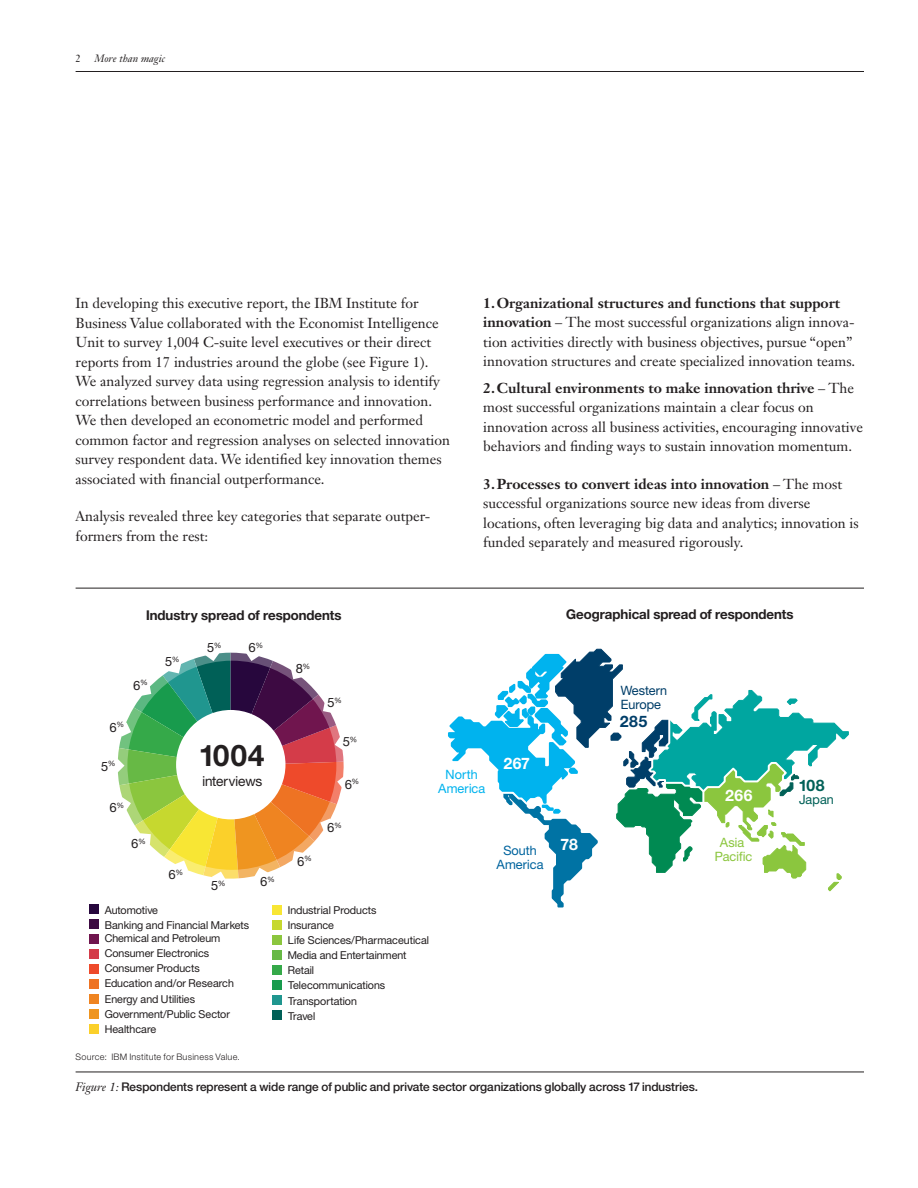
<style>
.page{position:relative;width:918px;height:1188px;background:#fff}
.page>*{position:absolute;margin:0;border:0;box-sizing:border-box;transform-origin:0 0}
.t1{font:29.7px "Helv Neue Boldfor IBM";color:#231f20}
.t2{font:15.9px "Helv Neue Boldfor IBM";color:#fff}
.t3{font:15.9px "Helv Neue Boldfor IBM";color:#003e69}
.t4{font:15.9px "Helv Neue Boldfor IBM";color:#006057}
._2C_body{font:14.25px/19.5px "Janson Text LT Std";color:#231f20}
.t5{font:13.95px "Helv Neue Romanfor IBM";color:#231f20}
.t6{font:13.5px "Helv Neue Boldfor IBM";color:#231f20}
.t7{font:12.9px "Helv Neue Romanfor IBM";color:#231f20}
.t8{font:12.9px/14px "Helv Neue Romanfor IBM";color:#003e69}
.t9{font:12.9px/14px "Helv Neue Romanfor IBM";color:#00b3ee;text-align:center}
.t10{font:12.9px/14px "Helv Neue Romanfor IBM";color:#00649e;text-align:center}
.t11{font:12.9px/14px "Helv Neue Romanfor IBM";color:#8bc63e;text-align:center}
.t12{font:12.9px "Helv Neue Romanfor IBM";color:#006057}
.t13{font:12px "Helv Neue Mediumfor IBM";color:#231f20}
.t14{font:10.95px/15.1px "Helv Neue Romanfor IBM";color:#231f20}
.t15{font:italic 10.5px "Janson Text LT Std";color:#231f20}
.t16{font:10.5px "Janson Text LT Std";color:#231f20}
.t17{font:9px "Helv Neue Lightfor IBM";letter-spacing:.025em;color:#231f20}
.t18{font:7.5px "Helv Neue Romanfor IBM";color:#231f20}
.s1{font-weight:700}
.s2{font-family:"Janson Text LT Std";font-style:italic}
</style>
<div class="page">
<hr style="left:76px;top:71px;width:788px;height:1px;background:#231f20">
<hr style="left:76px;top:588px;width:788px;height:1px;background:#231f20">
<hr style="left:76px;top:1072px;width:788px;height:1px;background:#231f20">
<div style="left:90px;top:904px;width:9px;height:10px;background:#27073d"></div>
<div style="left:90px;top:919px;width:9px;height:10px;background:#3d0a42"></div>
<div style="left:90px;top:934px;width:9px;height:10px;background:#70154e"></div>
<div style="left:90px;top:949px;width:9px;height:10px;background:#d43c49"></div>
<div style="left:90px;top:965px;width:9px;height:9px;background:#ee4a2b"></div>
<div style="left:90px;top:980px;width:9px;height:9px;background:#ee7323"></div>
<div style="left:90px;top:995px;width:9px;height:9px;background:#ef8421"></div>
<div style="left:90px;top:1010px;width:9px;height:9px;background:#ef9520"></div>
<div style="left:90px;top:1025px;width:9px;height:9px;background:#fbd02a"></div>
<div style="left:273px;top:905px;width:9px;height:9px;background:#f8e634"></div>
<div style="left:273px;top:995px;width:9px;height:10px;background:#20968f"></div>
<div style="left:273px;top:920px;width:9px;height:9px;background:#c6d82f"></div>
<div style="left:273px;top:935px;width:9px;height:9px;background:#8bc63e"></div>
<div style="left:273px;top:950px;width:9px;height:9px;background:#67b945"></div>
<div style="left:273px;top:965px;width:9px;height:9px;background:#35a949"></div>
<div style="left:273px;top:980px;width:9px;height:10px;background:#189b4d"></div>
<div style="left:273px;top:1010px;width:9px;height:10px;background:#006057"></div>
<svg style="left:448px;top:648px;width:401px;height:260px"></svg>
<svg style="left:118px;top:652px;width:226px;height:227px"></svg>
<p class="t16" style="left:76px;top:52px;width:7px">2</p>
<p class="t15" style="left:95px;top:52px;width:72px">More than magic</p>
<p class="_2C_body" style="left:76px;top:293px;width:376px">In developing this executive report, the IBM Institute for Business Value collaborated with the Economist Intelligence Unit to survey 1,004 C-suite level executives or their direct reports from 17 industries around the globe (see Figure 1).<br>We analyzed survey data using regression analysis to identify correlations between business performance and innovation.<br>We then developed an econometric model and performed common factor and regression analyses on selected innovation survey respondent data. We identified key innovation themes associated with financial outperformance.</p>
<p class="_2C_body" style="left:76px;top:507px;width:356px">Analysis revealed three key categories that separate outper&shy;formers from the rest:</p>
<p class="_2C_body" style="left:483px;top:293px;width:374px"><span class="s1">1.Organizational structures and functions that support innovation</span> – The most successful organizations align innova&shy;tion activities directly with business objectives, pursue “open” innovation structures and create specialized innovation teams.</p>
<p class="_2C_body" style="left:483px;top:378px;width:381px"><span class="s1">2.Cultural environments to make innovation thrive</span> – The most successful organizations maintain a clear focus on innovation across all business activities, encouraging innovative behaviors and finding ways to sustain innovation momentum.</p>
<p class="_2C_body" style="left:483px;top:474px;width:377px"><span class="s1">3.Processes to convert ideas into innovation</span> – The most successful organizations source new ideas from diverse locations, often leveraging big data and analytics; innovation is funded separately and measured rigorously.</p>
<p class="t6" style="left:146px;top:607px;width:197px">Industry spread of respondents</p>
<p class="t6" style="left:566px;top:606px;width:229px">Geographical spread of respondents</p>
<p class="t7" style="left:133px;top:677px;width:16px">6<sup>%</sup></p>
<p class="t7" style="left:109px;top:719px;width:16px">6<sup>%</sup></p>
<p class="t7" style="left:101px;top:758px;width:16px">5<sup>%</sup></p>
<p class="t7" style="left:109px;top:799px;width:16px">6<sup>%</sup></p>
<p class="t7" style="left:131px;top:836px;width:16px">6<sup>%</sup></p>
<p class="t7" style="left:165px;top:654px;width:16px">5<sup>%</sup></p>
<p class="t7" style="left:207px;top:639px;width:16px">5<sup>%</sup></p>
<p class="t7" style="left:249px;top:639px;width:16px">6<sup>%</sup></p>
<h1 class="t1" style="left:200px;top:737px;width:66px">1004</h1>
<p class="t5" style="left:202px;top:773px;width:61px">interviews</p>
<p class="t18" style="left:176px;top:867px;width:9px">%</p>
<p class="t7" style="left:169px;top:866px;width:9px">6</p>
<p class="t18" style="left:268px;top:874px;width:9px">%</p>
<p class="t7" style="left:260px;top:873px;width:9px">6</p>
<p class="t7" style="left:211px;top:878px;width:16px">5<sup>%</sup></p>
<p class="t14" style="left:105px;top:902px;width:146px">Automotive<br>Banking and Financial Markets</p>
<p class="t14" style="left:105px;top:931px;width:131px">Chemical and Petroleum<br>Consumer Electronics<br>Consumer Products<br>Education and/or Research<br>Energy and Utilities<br>Government/Public Sector<br>Healthcare</p>
<p class="t17" style="left:76px;top:1051px;width:165px">Source: IBM Institute for Business Value.</p>
<p class="t7" style="left:296px;top:660px;width:16px">8<sup>%</sup></p>
<p class="t7" style="left:328px;top:694px;width:16px">5<sup>%</sup></p>
<p class="t7" style="left:297px;top:853px;width:16px">6<sup>%</sup></p>
<p class="t7" style="left:345px;top:776px;width:16px">6<sup>%</sup></p>
<p class="t7" style="left:327px;top:820px;width:16px">6<sup>%</sup></p>
<p class="t9" style="left:438px;top:767px;width:48px">North<br>America</p>
<p class="t2" style="left:503px;top:753px;width:27px">267</p>
<p class="t10" style="left:497px;top:844px;width:48px">South<br>America</p>
<p class="t14" style="left:288px;top:902px;width:143px">Industrial Products<br>Insurance<br>Life Sciences/Pharmaceutical<br>Media and Entertainment<br>Retail<br>Telecommunications<br>Transportation<br>Travel</p>
<p class="t2" style="left:561px;top:834px;width:18px">78</p>
<p class="t8" style="left:621px;top:683px;width:48px">Western<br>Europe</p>
<p class="t3" style="left:620px;top:711px;width:29px">285</p>
<p class="t13" style="left:76px;top:1080px;width:624px"><span class="s2">Figure 1:</span> Respondents represent a wide range of public and private sector organizations globally across 17 industries.</p>
<p class="t2" style="left:725px;top:786px;width:29px">266</p>
<p class="t11" style="left:715px;top:835px;width:39px">Asia<br>Pacific</p>
<p class="t4" style="left:799px;top:775px;width:27px">108</p>
<p class="t12" style="left:799px;top:792px;width:36px">Japan</p>
</div>
